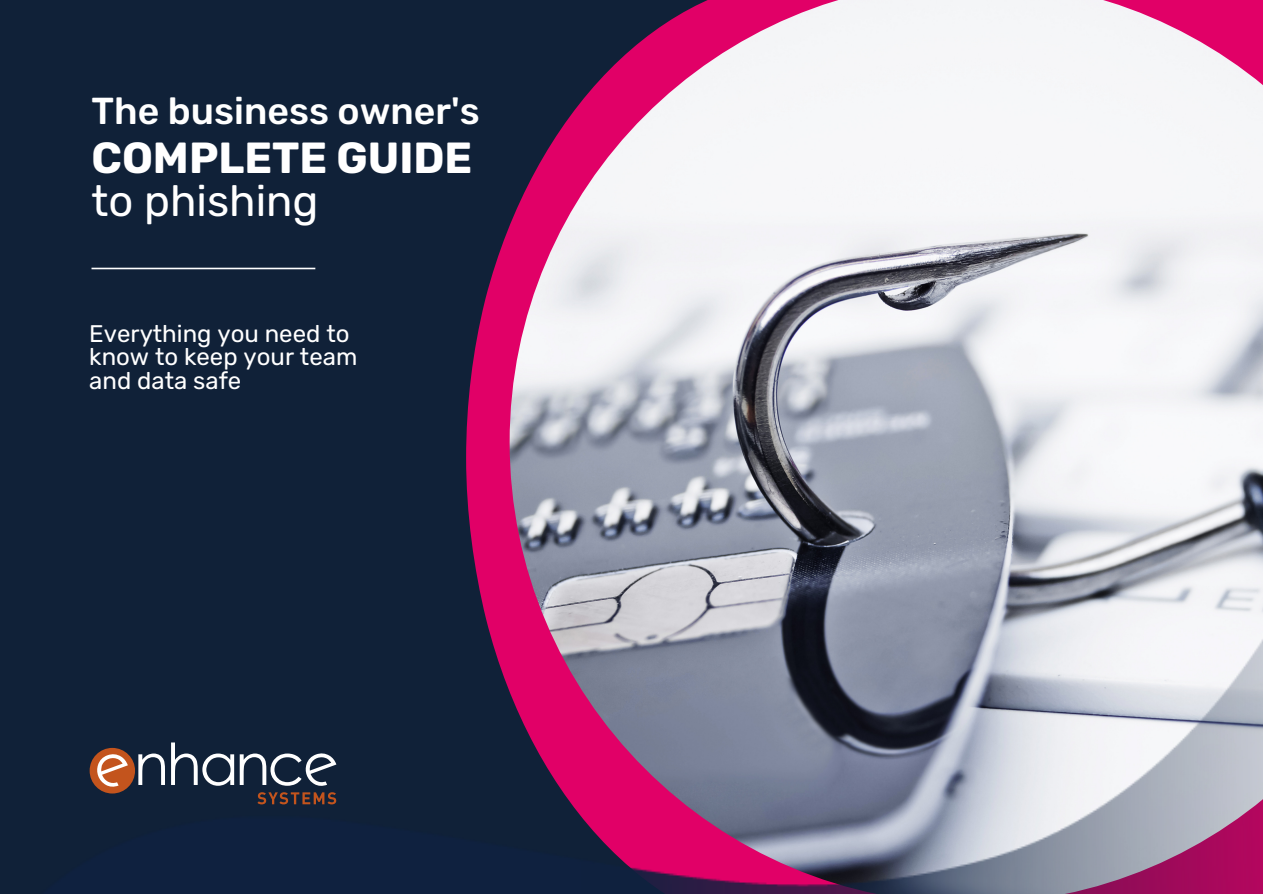
<style>
.page{position:relative;width:1263px;height:894px;background:#fff}
.page>*{position:absolute;margin:0;border:0;box-sizing:border-box;transform-origin:0 0}
.t1{font:700 43.5px "Rubik";color:#fff}
.t2{font:43.5px "Rubik";color:#fff}
.t3{font:500 37.5px "Rubik";color:#fff}
.t4{font:24px/23.5px "Rubik";color:#fff}
</style>
<div class="page">
<div style="left:0;top:0;width:1263px;height:893px;background:#102138"></div>
<hr style="left:92px;top:268px;width:223px;height:1px;background:#fff">
<svg style="left:466px;top:225px;width:44px;height:409px;fill:#e10067"></svg>
<img style="left:510px;top:0;width:753px;height:634px">
<img style="left:89px;top:634px;width:1174px;height:259px">
<svg style="left:90px;top:747px;width:75px;height:46px"></svg>
<svg style="left:171px;top:742px;width:63px;height:43px"></svg>
<svg style="left:240px;top:752px;width:96px;height:34px"></svg>
<svg style="left:257px;top:792px;width:79px;height:12px"></svg>
<h2 class="t3" style="left:92px;top:89px;width:390px">The business owner's</h2>
<h1 class="t1" style="left:92px;top:133px;width:382px">COMPLETE GUIDE</h1>
<h1 class="t2" style="left:92px;top:175px;width:228px">to phishing</h1>
<p class="t4" style="left:89px;top:322px;width:270px">Everything you need to know to keep your team and data safe</p>
</div>
